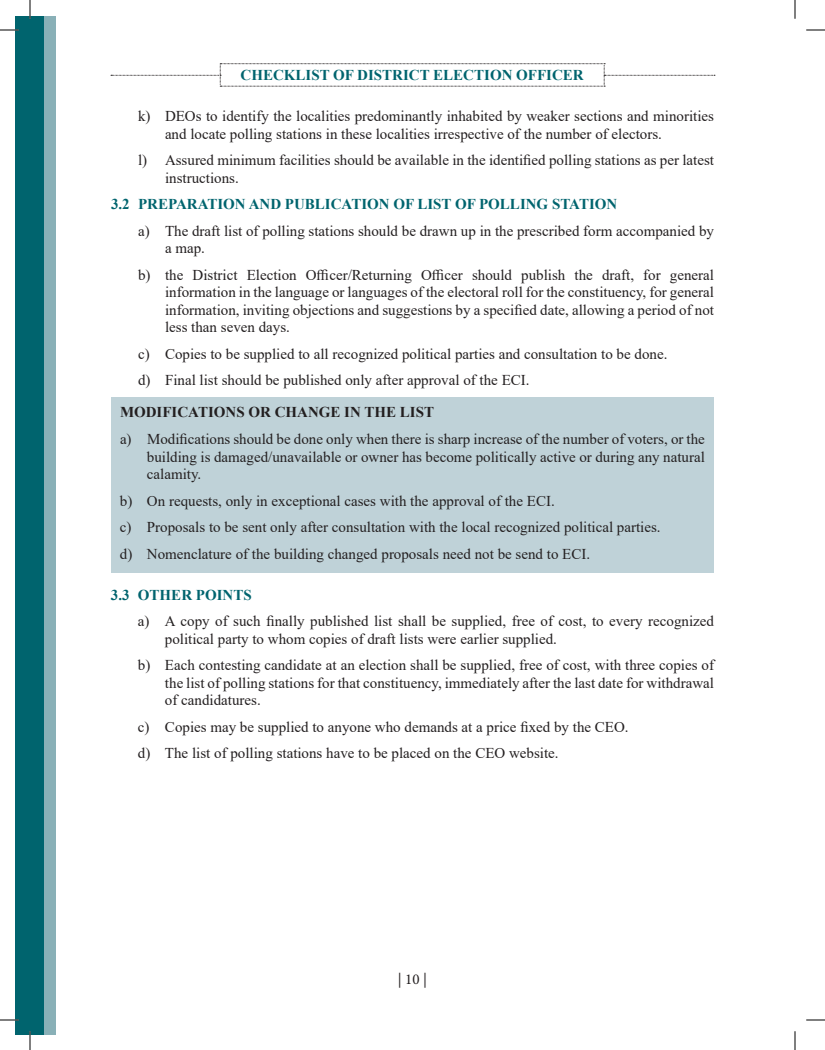
<style>
.page{position:relative;width:825px;height:1050px;background:#fff}
.page>*{position:absolute;margin:0;border:0;box-sizing:border-box;transform-origin:0 0}
.t1{font:15px/17.5px "Times New Roman";color:#231f20}
.t2{font:700 15px "Times New Roman";color:#00646e}
.t3{font:700 15px "Times New Roman";color:#231f20}
.t4{font:15px "Minion Pro";color:#231f20}
</style>
<div class="page">
<div style="left:16px;top:16px;width:39px;height:1018px;background:#89b0b7"></div>
<div style="left:16px;top:16px;width:28px;height:1018px;background:#00646e"></div>
<svg style="left:111px;top:63px;width:604px;height:24px"></svg>
<div style="left:111px;top:397px;width:603px;height:176px;background:#bfd2d8"></div>
<svg style="left:0;top:30px;width:19px;height:1px"></svg>
<svg style="left:806px;top:30px;width:19px;height:1px"></svg>
<svg style="left:0;top:1020px;width:19px;height:1px"></svg>
<svg style="left:806px;top:1020px;width:19px;height:1px"></svg>
<svg style="left:30px;top:0;width:1px;height:19px"></svg>
<svg style="left:30px;top:1031px;width:1px;height:19px"></svg>
<svg style="left:795px;top:0;width:1px;height:19px"></svg>
<svg style="left:795px;top:1031px;width:1px;height:19px"></svg>
<p class="t2" style="left:241px;top:64px;width:345px">CHECKLIST OF DISTRICT ELECTION OFFICER</p>
<p class="t1" style="left:165px;top:107px;width:551px;text-indent:-27px">k) DEOs to identify the localities predominantly inhabited by weaker sections and minorities and locate polling stations in these localities irrespective of the number of electors.</p>
<p class="t1" style="left:165px;top:151px;width:551px;text-indent:-27px">l) Assured minimum facilities should be available in the identified polling stations as per latest instructions.</p>
<p class="t2" style="left:111px;top:194px;width:508px">3.2 PREPARATION AND PUBLICATION OF LIST OF POLLING STATION</p>
<p class="t1" style="left:165px;top:222px;width:551px;text-indent:-27px">a) The draft list of polling stations should be drawn up in the prescribed form accompanied by a map.</p>
<p class="t1" style="left:165px;top:266px;width:551px;text-align:justify;text-indent:-27px">b) the District Election Officer/Returning Officer should publish the draft, for general information in the language or languages of the electoral roll for the constituency, for general information, inviting objections and suggestions by a specified date, allowing a period of not less than seven days.</p>
<p class="t1" style="left:138px;top:340px;width:531px;line-height:26.5px">c) Copies to be supplied to all recognized political parties and consultation to be done. d) Final list should be published only after approval of the ECI.</p>
<p class="t3" style="left:120px;top:401px;width:316px">MODIFICATIONS OR CHANGE IN THE LIST</p>
<p class="t1" style="left:147px;top:430px;width:559px;text-align:justify;text-indent:-27px">a) Modifications should be done only when there is sharp increase of the number of voters, or the building is damaged/unavailable or owner has become politically active or during any natural calamity.</p>
<p class="t1" style="left:120px;top:487px;width:542px;line-height:26.5px">b) On requests, only in exceptional cases with the approval of the ECI.<br>c) Proposals to be sent only after consultation with the local recognized political parties. d) Nomenclature of the building changed proposals need not be send to ECI.</p>
<p class="t2" style="left:111px;top:584px;width:142px">3.3 OTHER POINTS</p>
<p class="t1" style="left:165px;top:612px;width:551px;text-indent:-27px">a) A copy of such finally published list shall be supplied, free of cost, to every recognized political party to whom copies of draft lists were earlier supplied.</p>
<p class="t1" style="left:165px;top:656px;width:551px;text-align:justify;text-indent:-27px">b) Each contesting candidate at an election shall be supplied, free of cost, with three copies of the list of polling stations for that constituency, immediately after the last date for withdrawal of candidatures.</p>
<p class="t1" style="left:138px;top:713px;width:492px;line-height:26.5px">c) Copies may be supplied to anyone who demands at a price fixed by the CEO. d) The list of polling stations have to be placed on the CEO website.</p>
<p class="t4" style="left:398px;top:969px;width:31px">| 10 |</p>
</div>
